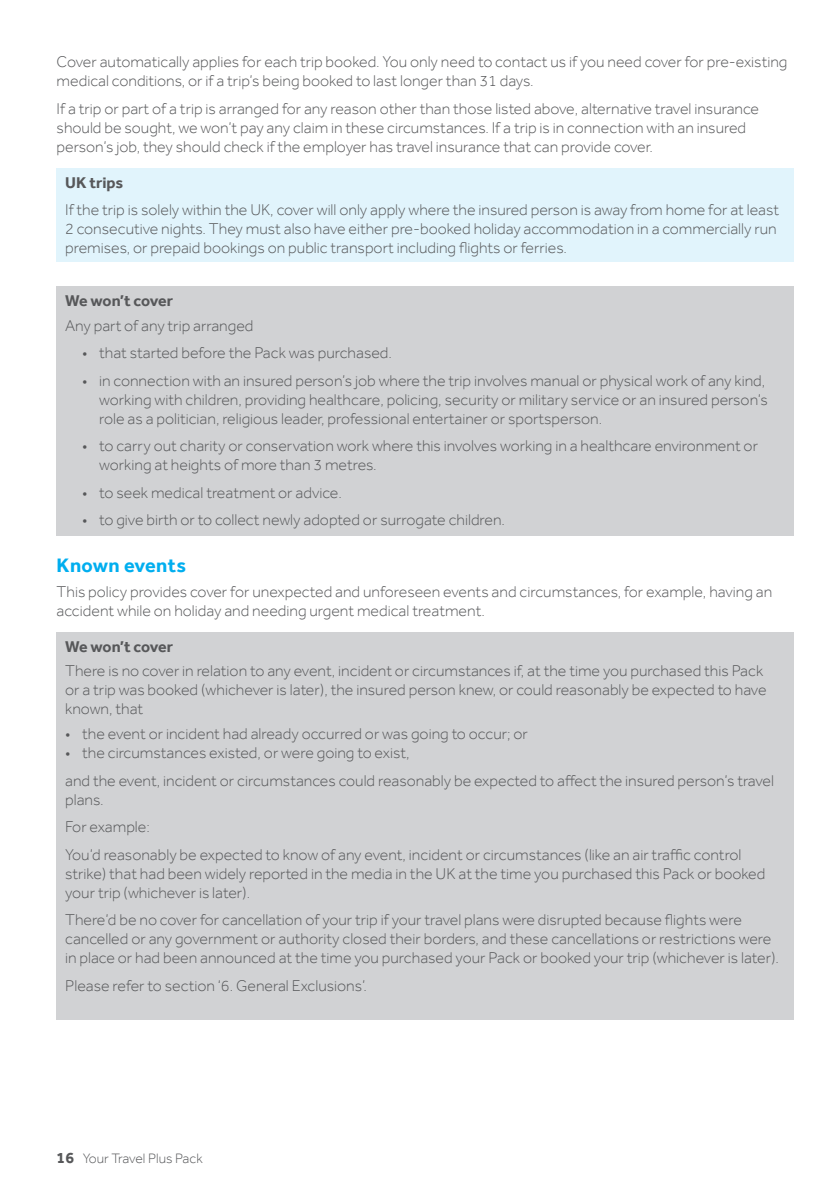
<style>
.page{position:relative;width:839px;height:1191px;background:#fff}
.page>*{position:absolute;margin:0;border:0;box-sizing:border-box;transform-origin:0 0}
.NEW_Heading_2{font:700 20px "Barclays Effra";letter-spacing:.015em;color:#00aeef}
.BC___Body_Copy{font:300 16px/19px "Barclays Effra";color:#57585a}
.NEW_Body_Text{font:300 16px/19px "Barclays Effra";color:#57585a}
.BC___Body_Copy_9_10{font:300 16px/19.2px "Barclays Effra";color:#57585a}
.SH_-_Sub_Header_9_9_5{font:700 16px "Barclays Effra";letter-spacing:-.015em;color:#57585a}
.BC___Body_Copy-2{font:700 16px "Barclays Effra";color:#57585a}
.t1{font:300 14px "Barclays Effra";color:#57585a}
.s1{font-weight:700;font-size:16px}
</style>
<div class="page">
<div style="left:57px;top:168px;width:737px;height:94px;background:#e1f4fc"></div>
<div style="left:57px;top:287px;width:737px;height:249px;background:#d1d2d4"></div>
<div style="left:57px;top:632px;width:737px;height:388px;background:#d1d2d4"></div>
<p class="NEW_Body_Text" style="left:57px;top:52px;width:732px">Cover automatically applies for each trip booked. You only need to contact us if you need cover for pre-existing medical conditions, or if a trip’s being booked to last longer than 31 days.</p>
<p class="NEW_Body_Text" style="left:57px;top:99px;width:704px">If a trip or part of a trip is arranged for any reason other than those listed above, alternative travel insurance should be sought, we won’t pay any claim in these circumstances. If a trip is in connection with an insured person’s job, they should check if the employer has travel insurance that can provide cover.</p>
<p class="BC___Body_Copy-2" style="left:65px;top:173px;width:60px">UK trips</p>
<p class="BC___Body_Copy" style="left:65px;top:200px;width:716px">If the trip is solely within the UK, cover will only apply where the insured person is away from home for at least<br>2 consecutive nights. They must also have either pre-booked holiday accommodation in a commercially run premises, or prepaid bookings on public transport including flights or ferries.</p>
<p class="SH_-_Sub_Header_9_9_5" style="left:65px;top:291px;width:109px">We won’t cover</p>
<p class="BC___Body_Copy" style="left:65px;top:315px;width:190px">Any part of any trip arranged</p>
<p class="BC___Body_Copy" style="left:82px;top:343px;width:311px">• that started before the Pack was purchased.</p>
<p class="BC___Body_Copy" style="left:99px;top:370px;width:670px;text-indent:-17px">• in connection with an insured person’s job where the trip involves manual or physical work of any kind, working with children, providing healthcare, policing, security or military service or an insured person’s role as a politician, religious leader, professional entertainer or sportsperson.</p>
<p class="BC___Body_Copy" style="left:99px;top:436px;width:660px;text-indent:-17px">• to carry out charity or conservation work where this involves working in a healthcare environment or working at heights of more than 3 metres.</p>
<p class="BC___Body_Copy" style="left:82px;top:482px;width:261px">• to seek medical treatment or advice.</p>
<p class="BC___Body_Copy" style="left:82px;top:510px;width:424px">• to give birth or to collect newly adopted or surrogate children.</p>
<p class="NEW_Heading_2" style="left:57px;top:553px;width:131px">Known events</p>
<p class="BC___Body_Copy_9_10" style="left:57px;top:581px;width:717px">This policy provides cover for unexpected and unforeseen events and circumstances, for example, having an accident while on holiday and needing urgent medical treatment.</p>
<p class="SH_-_Sub_Header_9_9_5" style="left:65px;top:636px;width:109px">We won’t cover</p>
<p class="BC___Body_Copy" style="left:65px;top:661px;width:703px">There is no cover in relation to any event, incident or circumstances if, at the time you purchased this Pack or a trip was booked (whichever is later), the insured person knew, or could reasonably be expected to have known, that</p>
<p class="BC___Body_Copy" style="left:65px;top:724px;width:464px">• the event or incident had already occurred or was going to occur; or</p>
<p class="BC___Body_Copy" style="left:65px;top:743px;width:346px">• the circumstances existed, or were going to exist,</p>
<p class="BC___Body_Copy" style="left:65px;top:770px;width:710px">and the event, incident or circumstances could reasonably be expected to affect the insured person’s travel plans.</p>
<p class="BC___Body_Copy" style="left:65px;top:817px;width:86px">For example:</p>
<p class="BC___Body_Copy" style="left:65px;top:844px;width:702px">You’d reasonably be expected to know of any event, incident or circumstances (like an air traffic control strike) that had been widely reported in the media in the UK at the time you purchased this Pack or booked your trip (whichever is later).</p>
<p class="BC___Body_Copy" style="left:65px;top:910px;width:715px">There’d be no cover for cancellation of your trip if your travel plans were disrupted because flights were cancelled or any government or authority closed their borders, and these cancellations or restrictions were in place or had been announced at the time you purchased your Pack or booked your trip (whichever is later).</p>
<p class="BC___Body_Copy" style="left:65px;top:975px;width:303px">Please refer to section ‘6. General Exclusions’.</p>
<p class="t1" style="left:57px;top:1149px;width:148px"><span class="s1">16</span> Your Travel Plus Pack</p>
</div>
